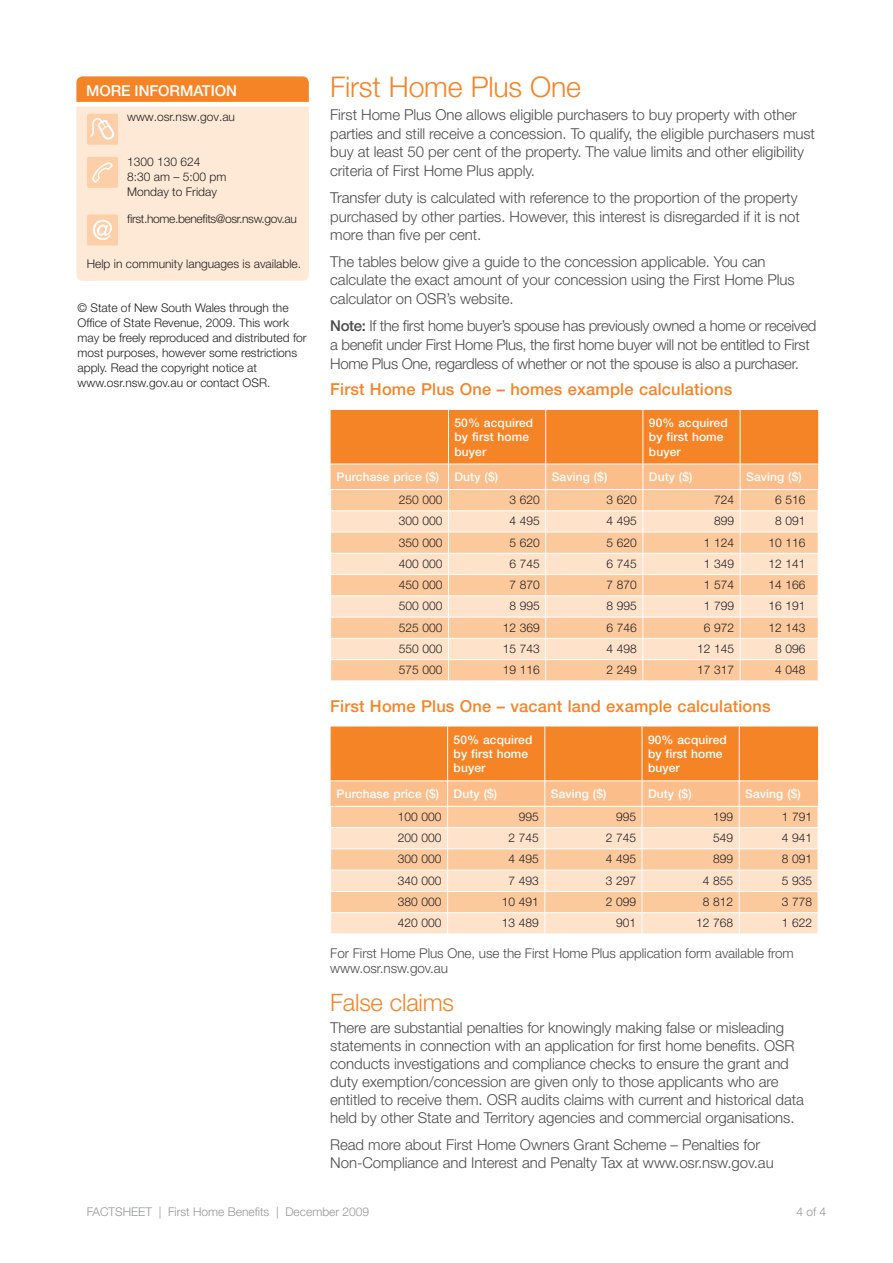
<style>
.page{position:relative;width:893px;height:1263px;background:#fff}
.page>*{position:absolute;margin:0;border:0;box-sizing:border-box;transform-origin:0 0}
.t1{font:300 28.5px "Helvetica Neue LT Std";letter-spacing:-.01em;color:#f58427}
.t2{font:300 24px "Helvetica Neue LT Std";letter-spacing:-.01em;color:#f58427}
.t3{font:500 16.5px "Helvetica Neue LT Std";letter-spacing:.01em;color:#f58427}
.t4{font:300 15px/18px "Helvetica Neue LT Std";letter-spacing:-.005em;color:#4b4c4d}
.t5{font:300 15px/18.8px "Helvetica Neue LT Std";letter-spacing:-.025em;color:#4b4c4d}
.t6{font:500 15px "Helvetica Neue LT Std";letter-spacing:-.005em;color:#fff}
.t7{font:300 13.5px/15px "Helvetica Neue LT Std";letter-spacing:-.005em;color:#4b4c4d}
.t8{font:300 12px/15px "Helvetica Neue LT Std";color:#231f20}
.t9{font:500 12px/14.4px "Helvetica Neue LT Std";letter-spacing:.01em;color:#fff}
.t10{font:300 12px "Helvetica Neue LT Std";color:#868eb5}
.t11{font:300 12px "Helvetica Neue LT Std";color:#939598}
.t12{font:300 12px "Helvetica Neue LT Std";letter-spacing:-.03em;color:#231f20}
.s1{font-weight:500}
</style>
<div class="page">
<svg style="left:76px;top:76px;width:233px;height:205px;background:#fcdbbf"></svg>
<svg style="left:330px;top:410px;width:489px;height:270px;background:#fbc495"></svg>
<svg style="left:330px;top:726px;width:489px;height:207px;background:#fabf8e"></svg>
<p class="t6" style="left:86px;top:81px;width:152px">MORE INFORMATION</p>
<h1 class="t1" style="left:330px;top:69px;width:252px">First Home Plus One</h1>
<p class="t4" style="left:330px;top:105px;width:486px;line-height:18.8px">First Home Plus One allows eligible purchasers to buy property with other parties and still receive a concession. To qualify, the eligible purchasers must buy at least 50 per cent of the property. The value limits and other eligibility criteria of First Home Plus apply.</p>
<p class="t4" style="left:330px;top:189px;width:471px">Transfer duty is calculated with reference to the proportion of the property purchased by other parties. However, this interest is disregarded if it is not more than five per cent.</p>
<p class="t4" style="left:330px;top:252px;width:466px;line-height:18.8px">The tables below give a guide to the concession applicable. You can calculate the exact amount of your concession using the First Home Plus calculator on OSR’s website.</p>
<p class="t5" style="left:330px;top:316px;width:488px"><span class="s1">Note:</span> If the first home buyer’s spouse has previously owned a home or received a benefit under First Home Plus, the first home buyer will not be entitled to First<br>Home Plus One, regardless of whether or not the spouse is also a purchaser.</p>
<p class="t3" style="left:330px;top:380px;width:403px">First Home Plus One – homes example calculations</p>
<p class="t9" style="left:454px;top:415px;width:80px">50% acquired by first home buyer</p>
<p class="t9" style="left:649px;top:415px;width:80px">90% acquired by first home buyer</p>
<p class="t9" style="left:337px;top:469px;width:104px">Purchase price ($)</p>
<p class="t9" style="left:454px;top:469px;width:45px">Duty ($)</p>
<p class="t9" style="left:552px;top:469px;width:57px">Saving ($)</p>
<p class="t9" style="left:649px;top:469px;width:45px">Duty ($)</p>
<p class="t9" style="left:746px;top:469px;width:57px">Saving ($)</p>
<p class="t8" style="left:399px;top:492px;width:45px">250 000</p>
<p class="t8" style="left:509px;top:492px;width:32px">3 620</p>
<p class="t8" style="left:606px;top:492px;width:32px">3 620</p>
<p class="t8" style="left:714px;top:492px;width:22px">724</p>
<p class="t8" style="left:775px;top:492px;width:32px">6 516</p>
<p class="t8" style="left:399px;top:513px;width:45px">300 000</p>
<p class="t8" style="left:509px;top:513px;width:32px">4 495</p>
<p class="t8" style="left:606px;top:513px;width:32px">4 495</p>
<p class="t8" style="left:714px;top:513px;width:22px">899</p>
<p class="t8" style="left:775px;top:513px;width:32px">8 091</p>
<p class="t8" style="left:399px;top:535px;width:45px">350 000</p>
<p class="t8" style="left:509px;top:535px;width:32px">5 620</p>
<p class="t8" style="left:606px;top:535px;width:32px">5 620</p>
<p class="t8" style="left:704px;top:535px;width:32px">1 124</p>
<p class="t8" style="left:768px;top:535px;width:39px">10 116</p>
<p class="t8" style="left:399px;top:556px;width:45px">400 000</p>
<p class="t8" style="left:509px;top:556px;width:32px">6 745</p>
<p class="t8" style="left:606px;top:556px;width:32px">6 745</p>
<p class="t8" style="left:704px;top:556px;width:32px">1 349</p>
<p class="t8" style="left:768px;top:556px;width:39px">12 141</p>
<p class="t8" style="left:399px;top:577px;width:45px">450 000</p>
<p class="t8" style="left:509px;top:577px;width:32px">7 870</p>
<p class="t8" style="left:606px;top:577px;width:32px">7 870</p>
<p class="t8" style="left:704px;top:577px;width:32px">1 574</p>
<p class="t8" style="left:768px;top:577px;width:39px">14 166</p>
<p class="t8" style="left:399px;top:598px;width:45px">500 000</p>
<p class="t8" style="left:509px;top:598px;width:32px">8 995</p>
<p class="t8" style="left:606px;top:598px;width:32px">8 995</p>
<p class="t8" style="left:704px;top:598px;width:32px">1 799</p>
<p class="t8" style="left:768px;top:598px;width:39px">16 191</p>
<p class="t8" style="left:399px;top:620px;width:45px">525 000</p>
<p class="t8" style="left:503px;top:620px;width:39px">12 369</p>
<p class="t8" style="left:606px;top:620px;width:32px">6 746</p>
<p class="t8" style="left:704px;top:620px;width:32px">6 972</p>
<p class="t8" style="left:768px;top:620px;width:39px">12 143</p>
<p class="t8" style="left:399px;top:641px;width:45px">550 000</p>
<p class="t8" style="left:503px;top:641px;width:39px">15 743</p>
<p class="t8" style="left:606px;top:641px;width:32px">4 498</p>
<p class="t8" style="left:697px;top:641px;width:39px">12 145</p>
<p class="t8" style="left:775px;top:641px;width:32px">8 096</p>
<p class="t8" style="left:399px;top:662px;width:45px">575 000</p>
<p class="t8" style="left:503px;top:662px;width:39px">19 116</p>
<p class="t8" style="left:606px;top:662px;width:32px">2 249</p>
<p class="t8" style="left:697px;top:662px;width:39px">17 317</p>
<p class="t8" style="left:775px;top:662px;width:32px">4 048</p>
<p class="t3" style="left:330px;top:696px;width:442px">First Home Plus One – vacant land example calculations</p>
<p class="t9" style="left:454px;top:732px;width:80px">50% acquired by first home buyer</p>
<p class="t9" style="left:648px;top:732px;width:80px">90% acquired by first home buyer</p>
<p class="t9" style="left:337px;top:786px;width:162px">Purchase price ($) Duty ($)</p>
<p class="t9" style="left:551px;top:786px;width:57px">Saving ($)</p>
<p class="t9" style="left:648px;top:786px;width:45px">Duty ($)</p>
<p class="t9" style="left:745px;top:786px;width:57px">Saving ($)</p>
<p class="t8" style="left:398px;top:809px;width:45px">100 000</p>
<p class="t8" style="left:519px;top:809px;width:22px">995</p>
<p class="t8" style="left:616px;top:809px;width:22px">995</p>
<p class="t8" style="left:713px;top:809px;width:22px">199</p>
<p class="t8" style="left:782px;top:809px;width:32px">1 791</p>
<p class="t8" style="left:398px;top:830px;width:45px">200 000</p>
<p class="t8" style="left:508px;top:830px;width:32px">2 745</p>
<p class="t8" style="left:606px;top:830px;width:32px">2 745</p>
<p class="t8" style="left:713px;top:830px;width:22px">549</p>
<p class="t8" style="left:782px;top:830px;width:32px">4 941</p>
<p class="t8" style="left:398px;top:851px;width:45px">300 000</p>
<p class="t8" style="left:508px;top:851px;width:32px">4 495</p>
<p class="t8" style="left:606px;top:851px;width:32px">4 495</p>
<p class="t8" style="left:713px;top:851px;width:22px">899</p>
<p class="t8" style="left:782px;top:851px;width:32px">8 091</p>
<p class="t8" style="left:398px;top:873px;width:45px">340 000</p>
<p class="t8" style="left:508px;top:873px;width:32px">7 493</p>
<p class="t8" style="left:606px;top:873px;width:32px">3 297</p>
<p class="t8" style="left:703px;top:873px;width:32px">4 855</p>
<p class="t8" style="left:782px;top:873px;width:32px">5 935</p>
<p class="t8" style="left:398px;top:894px;width:45px">380 000</p>
<p class="t8" style="left:502px;top:894px;width:39px">10 491</p>
<p class="t8" style="left:606px;top:894px;width:32px">2 099</p>
<p class="t8" style="left:703px;top:894px;width:32px">8 812</p>
<p class="t8" style="left:782px;top:894px;width:32px">3 778</p>
<p class="t8" style="left:398px;top:915px;width:45px">420 000</p>
<p class="t8" style="left:502px;top:915px;width:39px">13 489</p>
<p class="t8" style="left:616px;top:915px;width:22px">901</p>
<p class="t8" style="left:696px;top:915px;width:39px">12 768</p>
<p class="t8" style="left:782px;top:915px;width:32px">1 622</p>
<p class="t7" style="left:330px;top:945px;width:465px">For First Home Plus One, use the First Home Plus application form available from www.osr.nsw.gov.au</p>
<h2 class="t2" style="left:330px;top:988px;width:125px">False claims</h2>
<p class="t4" style="left:330px;top:1019px;width:475px">There are substantial penalties for knowingly making false or misleading statements in connection with an application for first home benefits. OSR conducts investigations and compliance checks to ensure the grant and duty exemption/concession are given only to those applicants who are entitled to receive them. OSR audits claims with current and historical data held by other State and Territory agencies and commercial organisations.</p>
<p class="t4" style="left:330px;top:1135px;width:445px">Read more about First Home Owners Grant Scheme – Penalties for<br>Non-Compliance and Interest and Penalty Tax at www.osr.nsw.gov.au</p>
<p class="t11" style="left:87px;top:1204px;width:284px">FACTSHEET | First Home Benefits | December 2009</p>
<p class="t11" style="left:796px;top:1204px;width:31px">4 of 4</p>
<p class="t8" style="left:127px;top:109px;width:109px">www.osr.nsw.gov.au</p>
<p class="t8" style="left:127px;top:154px;width:101px">1300 130 624<br>8:30 am – 5:00 pm<br>Monday to Friday</p>
<p class="t12" style="left:127px;top:212px;width:171px">first.home.benefits@osr.nsw.gov.au</p>
<p class="t8" style="left:87px;top:256px;width:216px">Help in community languages is available.</p>
<p class="t8" style="left:78px;top:300px;width:230px">© State of New South Wales through the Office of State Revenue, 2009. This work may be freely reproduced and distributed for most purposes, however some restrictions apply. Read the copyright notice at www.osr.nsw.gov.au or contact OSR.</p>
<p class="t10" style="left:77px;top:1205px;width:331px">FACTSHEET | First Home Benefits | Jun 2008 | Page 4 of 4</p>
</div>
